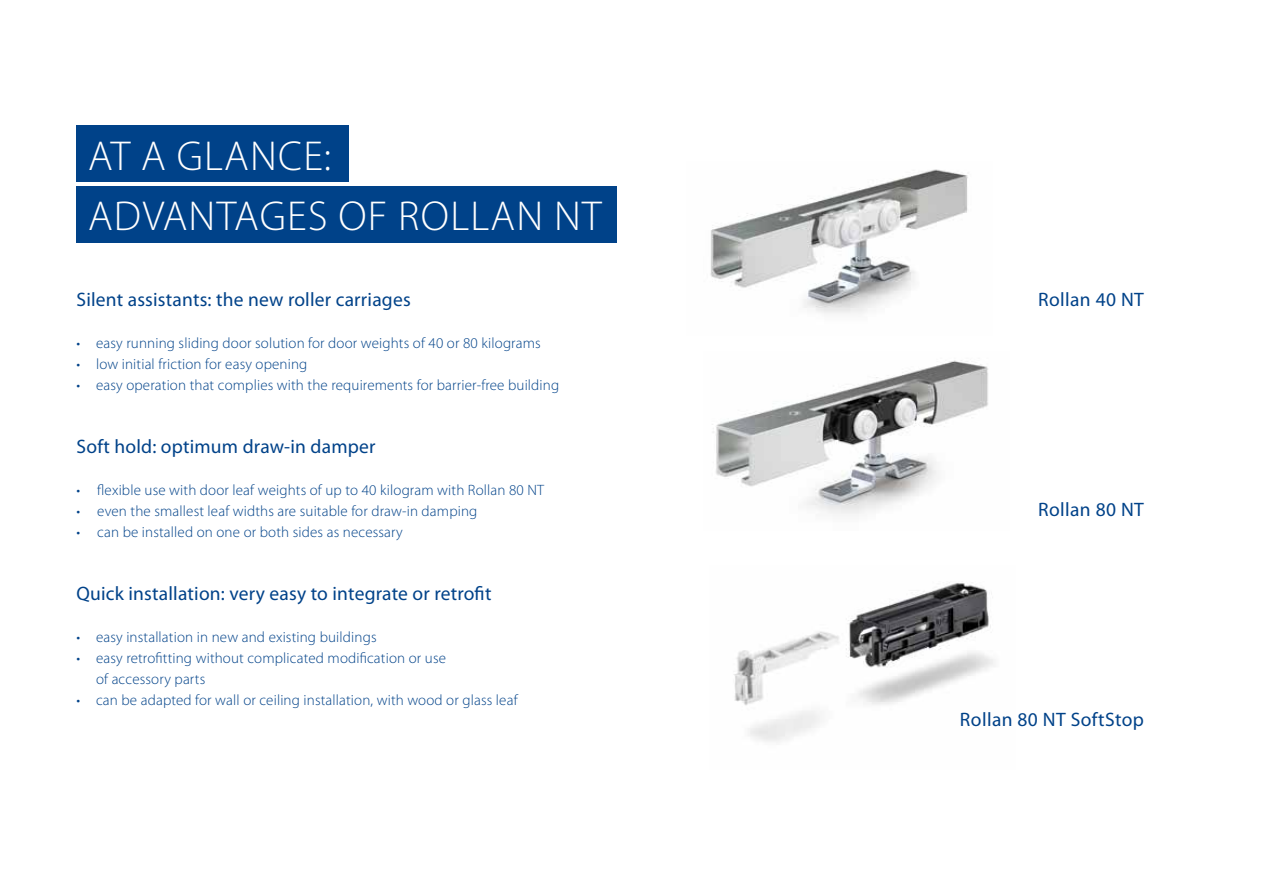
<style>
.page{position:relative;width:1263px;height:893px;background:#fff}
.page>*{position:absolute;margin:0;border:0;box-sizing:border-box;transform-origin:0 0}
.t1{font:300 42px/60.8px "Myriad Pro";letter-spacing:.03em;color:#fff}
.t2{font:19.5px "Myriad Pro";letter-spacing:.01em;color:#004289}
.t3{font:300 15px/21px "Myriad Pro";letter-spacing:.01em;color:#004289}
</style>
<div class="page">
<div style="left:77px;top:125px;width:272px;height:57px;background:#004289"></div>
<div style="left:77px;top:187px;width:540px;height:56px;background:#004289"></div>
<img style="left:710px;top:169px;width:258px;height:145px">
<img style="left:712px;top:360px;width:276px;height:154px">
<img style="left:733px;top:582px;width:261px;height:160px">
<h1 class="t1" style="left:88px;top:125px;width:515px">AT A GLANCE:<br>ADVANTAGES OF ROLLAN NT</h1>
<h2 class="t2" style="left:77px;top:287px;width:336px">Silent assistants: the new roller carriages</h2>
<p class="t3" style="left:77px;top:332px;width:466px">• easy running sliding door solution for door weights of 40 or 80 kilograms</p>
<p class="t3" style="left:77px;top:353px;width:232px">• low initial friction for easy opening</p>
<p class="t3" style="left:77px;top:374px;width:484px">• easy operation that complies with the requirements for barrier-free building</p>
<h2 class="t2" style="left:77px;top:434px;width:300px">Soft hold: optimum draw-in damper</h2>
<p class="t3" style="left:77px;top:479px;width:469px">• flexible use with door leaf weights of up to 40 kilogram with Rollan 80 NT</p>
<p class="t3" style="left:77px;top:500px;width:402px">• even the smallest leaf widths are suitable for draw-in damping</p>
<p class="t3" style="left:77px;top:521px;width:328px">• can be installed on one or both sides as necessary</p>
<h2 class="t2" style="left:77px;top:581px;width:416px">Quick installation: very easy to integrate or retrofit</h2>
<p class="t3" style="left:77px;top:626px;width:302px">• easy installation in new and existing buildings</p>
<p class="t3" style="left:96px;top:647px;width:351px;text-indent:-20px">• easy retrofitting without complicated modification or use of accessory parts</p>
<p class="t3" style="left:77px;top:689px;width:443px">• can be adapted for wall or ceiling installation, with wood or glass leaf</p>
<h2 class="t2" style="left:1038px;top:287px;width:107px">Rollan 40 NT</h2>
<h2 class="t2" style="left:1038px;top:497px;width:107px">Rollan 80 NT</h2>
<h2 class="t2" style="left:960px;top:707px;width:185px">Rollan 80 NT SoftStop</h2>
</div>
